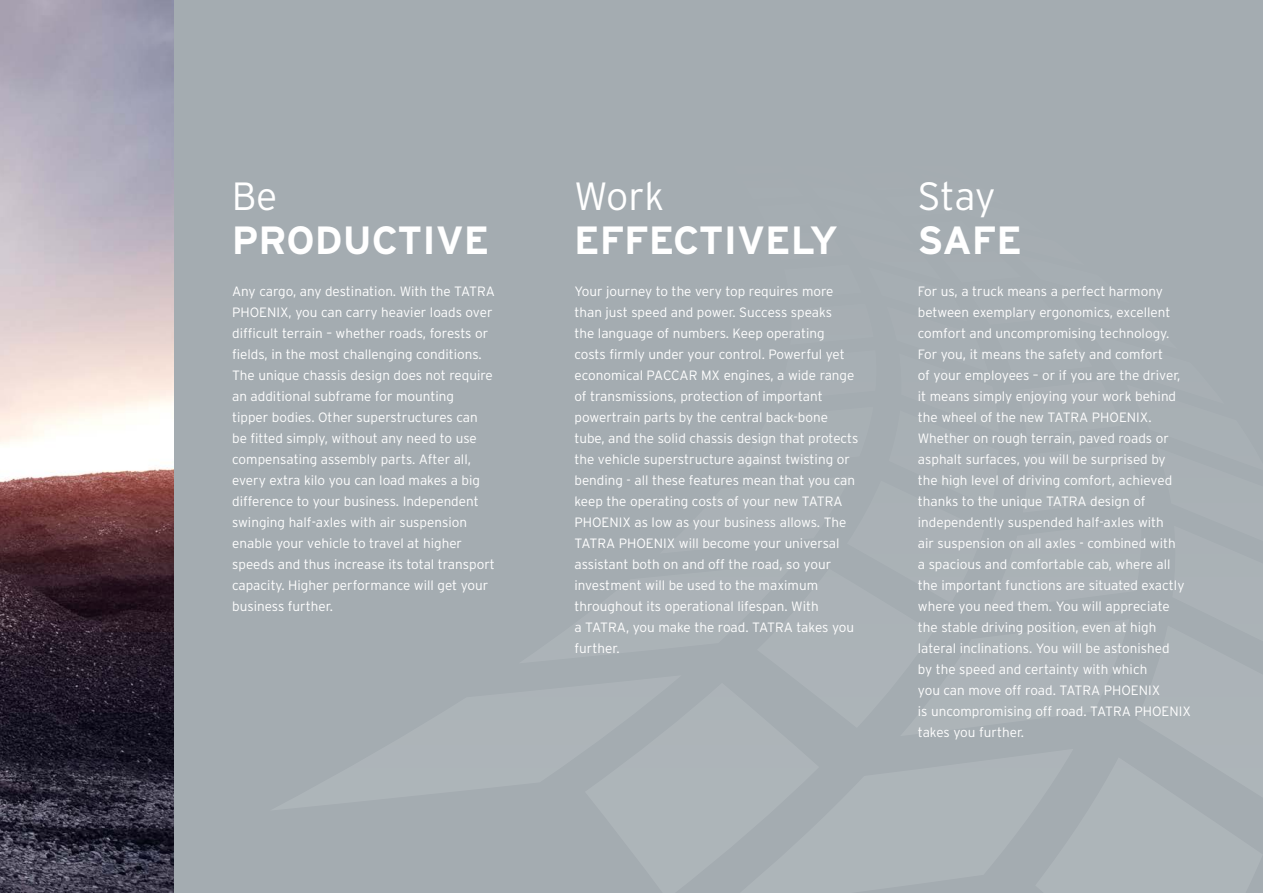
<style>
.page{position:relative;width:1263px;height:893px;background:#fff}
.page>*{position:absolute;margin:0;border:0;box-sizing:border-box;transform-origin:0 0}
.t1{font:700 39.3px "Interstate CE";color:#fff}
.t2{font:300 39.3px "Interstate CE";letter-spacing:-.01em;color:#fff}
.t3{font:300 13.5px/21px "Interstate CE";color:#fff}
</style>
<div class="page">
<img style="left:0;top:0;width:174px;height:893px">
<div style="left:174px;top:0;width:1089px;height:893px;background:#a4acb1"></div>
<h1 class="t2" style="left:232px;top:172px;width:47px">Be</h1>
<h1 class="t1" style="left:232px;top:214px;width:259px">PRODUCTIVE</h1>
<h1 class="t2" style="left:574px;top:172px;width:92px">Work</h1>
<h1 class="t1" style="left:574px;top:214px;width:265px">EFFECTIVELY</h1>
<p class="t3" style="left:232px;top:280px;width:264px">Any cargo, any destination. With the TATRA PHOENIX, you can carry heavier loads over difficult terrain – whether roads, forests or fields, in the most challenging conditions.<br>The unique chassis design does not require an additional subframe for mounting<br>tipper bodies. Other superstructures can be fitted simply, without any need to use compensating assembly parts. After all, every extra kilo you can load makes a big difference to your business. Independent swinging half-axles with air suspension enable your vehicle to travel at higher speeds and thus increase its total transport capacity. Higher performance will get your business further.</p>
<p class="t3" style="left:574px;top:280px;width:286px">Your journey to the very top requires more than just speed and power. Success speaks<br>the language of numbers. Keep operating costs firmly under your control. Powerful yet economical PACCAR MX engines, a wide range of transmissions, protection of important powertrain parts by the central back-bone tube, and the solid chassis design that protects the vehicle superstructure against twisting or bending - all these features mean that you can keep the operating costs of your new TATRA PHOENIX as low as your business allows. The TATRA PHOENIX will become your universal assistant both on and off the road, so your investment will be used to the maximum throughout its operational lifespan. With<br>a TATRA, you make the road. TATRA takes you further.</p>
<h1 class="t2" style="left:917px;top:172px;width:80px">Stay</h1>
<h1 class="t1" style="left:917px;top:214px;width:106px">SAFE</h1>
<p class="t3" style="left:918px;top:280px;width:275px">For us, a truck means a perfect harmony between exemplary ergonomics, excellent comfort and uncompromising technology.<br>For you, it means the safety and comfort<br>of your employees – or if you are the driver, it means simply enjoying your work behind the wheel of the new TATRA PHOENIX.<br>Whether on rough terrain, paved roads or asphalt surfaces, you will be surprised by<br>the high level of driving comfort, achieved thanks to the unique TATRA design of independently suspended half-axles with<br>air suspension on all axles - combined with<br>a spacious and comfortable cab, where all the important functions are situated exactly where you need them. You will appreciate the stable driving position, even at high lateral inclinations. You will be astonished<br>by the speed and certainty with which<br>you can move off road. TATRA PHOENIX<br>is uncompromising off road. TATRA PHOENIX takes you further.</p>
</div>
